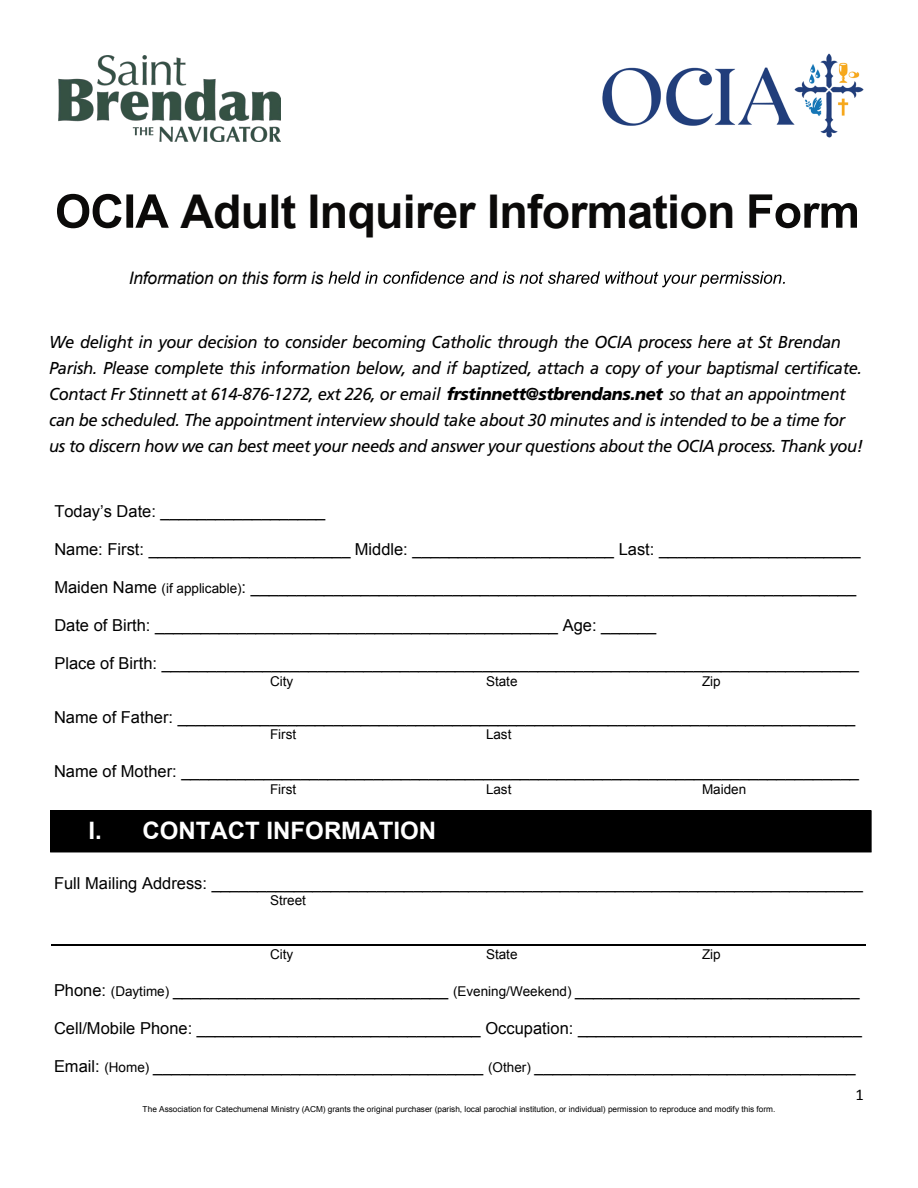
<style>
.page{position:relative;width:918px;height:1188px;background:#fff}
.page>*{position:absolute;margin:0;border:0;box-sizing:border-box;transform-origin:0 0}
.t1{font:700 46.5px "Arial";letter-spacing:-.015em;color:#0b0a09}
.t2{font:700 24px "Arial";color:#fff}
.t3{font:italic 17.25px/26.1px "Frutiger LT Std";letter-spacing:-.025em;color:#000;scale:.96 1}
.t4{font:italic 17.25px "Arial";letter-spacing:-.01em;color:#000}
.t5{font:16.5px "Arial";color:#000}
.t6{font:16.5px "Calibri";color:#000}
.t7{font:13.5px "Arial";color:#000}
.t8{font:8.25px "Arial";color:#000}
.s1{font-weight:900}
.s2{font-size:13.5px}
</style>
<div class="page">
<svg style="left:57px;top:194px;width:112px;height:34px"></svg>
<svg style="left:749px;top:194px;width:108px;height:34px"></svg>
<svg style="left:329px;top:271px;width:48px;height:13px"></svg>
<svg style="left:383px;top:271px;width:81px;height:13px"></svg>
<svg style="left:470px;top:271px;width:315px;height:16px"></svg>
<hr style="left:52px;top:944px;width:814px;height:1px;background:#000">
<div style="left:50px;top:810px;width:822px;height:42px;background:#000"></div>
<img style="left:602px;top:53px;width:262px;height:85px">
<img style="left:58px;top:55px;width:222px;height:86px">
<h1 class="t1" style="left:180px;top:181px;width:557px">Adult Inquirer Information</h1>
<p class="t4" style="left:129px;top:266px;width:196px">Information on this form is</p>
<p class="t3" style="left:49px;top:329px;width:850px">We delight in your decision to consider becoming Catholic through the OCIA process here at St Brendan Parish. Please complete this information below, and if baptized, attach a copy of your baptismal certificate.<br>Contact Fr Stinnett at 614-876-1272, ext 226, or email <span class="s1">frstinnett@stbrendans.net</span> so that an appointment can be scheduled. The appointment interview should take about 30 minutes and is intended to be a time for us to discern how we can best meet your needs and answer your questions about the OCIA process. Thank you!</p>
<p class="t5" style="left:54px;top:501px;width:273px">Today’s Date: __________________</p>
<p class="t5" style="left:54px;top:539px;width:808px">Name: First: ______________________ Middle: ______________________ Last: ______________________</p>
<p class="t5" style="left:54px;top:577px;width:803px">Maiden Name <span class="s2">(if applicable)</span>: __________________________________________________________________</p>
<p class="t5" style="left:54px;top:615px;width:603px">Date of Birth: ____________________________________________ Age: ______</p>
<p class="t5" style="left:54px;top:653px;width:806px">Place of Birth: ____________________________________________________________________________</p>
<p class="t7" style="left:270px;top:672px;width:25px">City</p>
<p class="t7" style="left:486px;top:672px;width:33px">State</p>
<p class="t7" style="left:702px;top:672px;width:20px">Zip</p>
<p class="t5" style="left:54px;top:707px;width:803px">Name of Father: __________________________________________________________________________</p>
<p class="t7" style="left:270px;top:726px;width:28px">First</p>
<p class="t7" style="left:486px;top:726px;width:27px">Last</p>
<p class="t5" style="left:54px;top:760px;width:807px">Name of Mother: __________________________________________________________________________</p>
<p class="t7" style="left:270px;top:781px;width:28px">First</p>
<p class="t7" style="left:486px;top:781px;width:27px">Last</p>
<p class="t7" style="left:702px;top:781px;width:46px">Maiden</p>
<h2 class="t2" style="left:89px;top:815px;width:349px">I. CONTACT INFORMATION</h2>
<p class="t5" style="left:54px;top:872px;width:810px">Full Mailing Address: _______________________________________________________________________</p>
<p class="t7" style="left:270px;top:891px;width:38px">Street</p>
<p class="t7" style="left:270px;top:945px;width:25px">City</p>
<p class="t7" style="left:486px;top:945px;width:33px">State</p>
<p class="t7" style="left:702px;top:945px;width:20px">Zip</p>
<p class="t5" style="left:54px;top:979px;width:807px">Phone: <span class="s2">(Daytime)</span> ______________________________ <span class="s2">(Evening/Weekend)</span> _______________________________</p>
<p class="t5" style="left:54px;top:1017px;width:809px">Cell/Mobile Phone: _______________________________ Occupation: _______________________________</p>
<p class="t5" style="left:54px;top:1055px;width:803px">Email: <span class="s2">(Home)</span> ____________________________________ <span class="s2">(Other)</span> ___________________________________</p>
<p class="t8" style="left:143px;top:1104px;width:634px">The Association for Catechumenal Ministry (ACM) grants the original purchaser (parish, local parochial institution, or individual) permission to reproduce and modify this form.</p>
<p class="t6" style="left:856px;top:1083px;width:10px">1</p>
</div>
